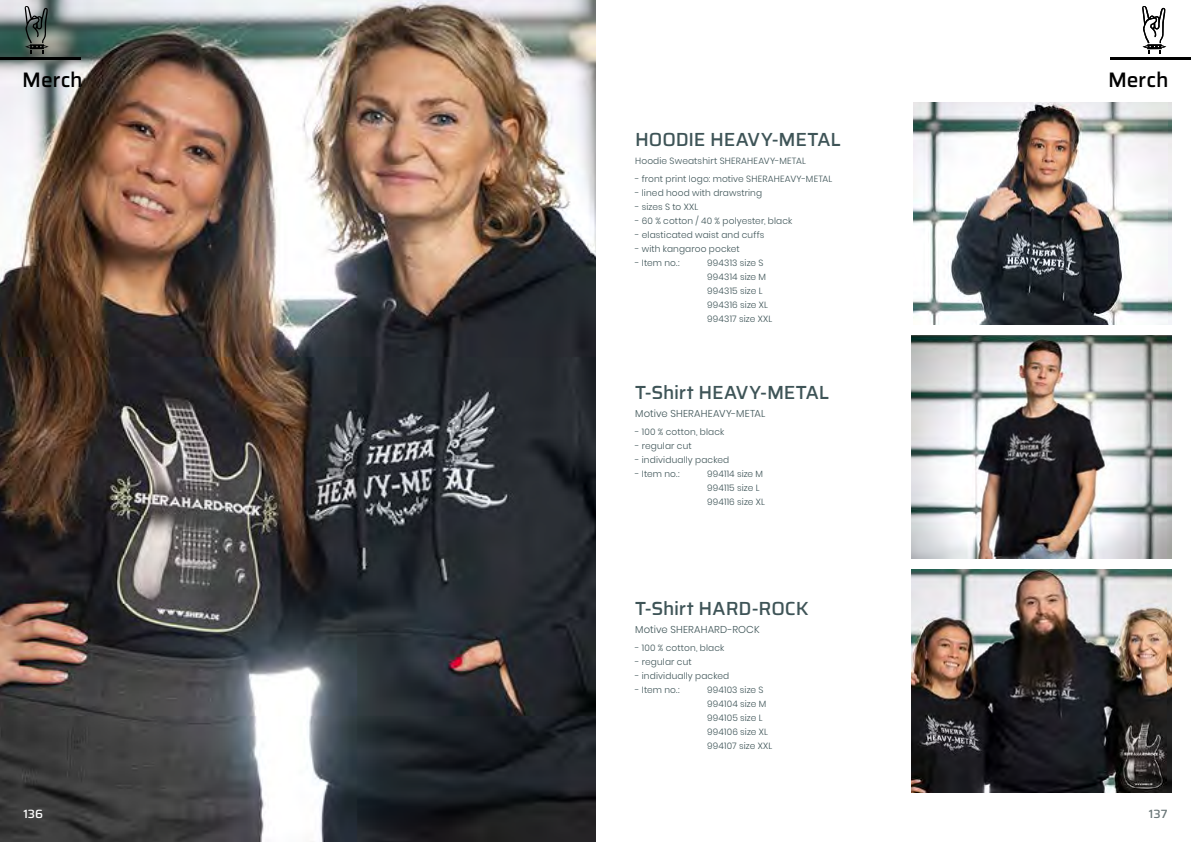
<style>
.page{position:relative;width:1191px;height:842px;background:#fff}
.page>*{position:absolute;margin:0;border:0;box-sizing:border-box;transform-origin:0 0}
.t1{font:500 21px "Saira";letter-spacing:-.01em;color:#000}
.t2{font:500 19px "Saira";letter-spacing:-.01em;color:#3e5457}
.t3{font:500 12px "Saira";color:#fff}
.t4{font:500 12px "Saira";color:#6b7779}
.t5{font:300 10px "Poppins";letter-spacing:.015em;color:#3e5457}
.t6{font:300 9px/14px "Poppins";letter-spacing:.015em;color:#3e5457}
</style>
<div class="page">
<img style="left:0;top:0;width:595px;height:842px">
<img style="left:913px;top:102px;width:258px;height:222px">
<img style="left:911px;top:570px;width:260px;height:222px">
<img style="left:911px;top:336px;width:260px;height:222px">
<hr style="left:0;top:58px;width:81px;height:2px;background:#000">
<svg style="left:25px;top:6px;width:24px;height:48px"></svg>
<svg style="left:1142px;top:6px;width:24px;height:48px"></svg>
<hr style="left:1110px;top:58px;width:81px;height:2px;background:#000">
<h1 class="t1" style="left:22px;top:64px;width:62px">Merch</h1>
<h1 class="t1" style="left:1108px;top:64px;width:62px">Merch</h1>
<h2 class="t2" style="left:635px;top:125px;width:207px">HOODIE HEAVY-METAL</h2>
<p class="t6" style="left:635px;top:154px;width:172px">Hoodie Sweatshirt SHERAHEAVY-METAL</p>
<p class="t6" style="left:635px;top:172px;width:199px">- front print logo: motive SHERAHEAVY-METAL</p>
<p class="t6" style="left:635px;top:186px;width:128px">- lined hood with drawstring</p>
<p class="t6" style="left:635px;top:200px;width:65px">- sizes S to XXL</p>
<p class="t6" style="left:635px;top:214px;width:159px">- 60 % cotton / 40 % polyester, black</p>
<p class="t6" style="left:635px;top:228px;width:131px">- elasticated waist and cuffs</p>
<p class="t6" style="left:635px;top:242px;width:106px">- with kangaroo pocket</p>
<p class="t6" style="left:635px;top:256px;width:46px">- Item no.:</p>
<p class="t6" style="left:707px;top:256px;width:67px">994313 size S<br>994314 size M<br>994315 size L<br>994316 size XL<br>994317 size XXL</p>
<h2 class="t2" style="left:635px;top:378px;width:195px">T-Shirt HEAVY-METAL</h2>
<p class="t5" style="left:635px;top:408px;width:132px">Motive SHERAHEAVY-METAL</p>
<p class="t6" style="left:635px;top:425px;width:91px">- 100 % cotton, black</p>
<p class="t6" style="left:635px;top:439px;width:58px">- regular cut</p>
<p class="t6" style="left:635px;top:453px;width:96px">- individually packed</p>
<p class="t6" style="left:635px;top:467px;width:46px">- Item no.:</p>
<p class="t6" style="left:707px;top:467px;width:59px">994114 size M<br>994115 size L<br>994116 size XL</p>
<h2 class="t2" style="left:635px;top:594px;width:175px">T-Shirt HARD-ROCK</h2>
<p class="t5" style="left:635px;top:624px;width:126px">Motive SHERAHARD-ROCK</p>
<p class="t6" style="left:635px;top:641px;width:91px">- 100 % cotton, black</p>
<p class="t6" style="left:635px;top:655px;width:58px">- regular cut</p>
<p class="t6" style="left:635px;top:669px;width:96px">- individually packed</p>
<p class="t6" style="left:635px;top:683px;width:46px">- Item no.:</p>
<p class="t6" style="left:707px;top:683px;width:66px">994103 size S<br>994104 size M<br>994105 size L<br>994106 size XL<br>994107 size XXL</p>
<h3 class="t3" style="left:23px;top:804px;width:21px">136</h3>
<h3 class="t4" style="left:1149px;top:805px;width:20px">137</h3>
</div>
